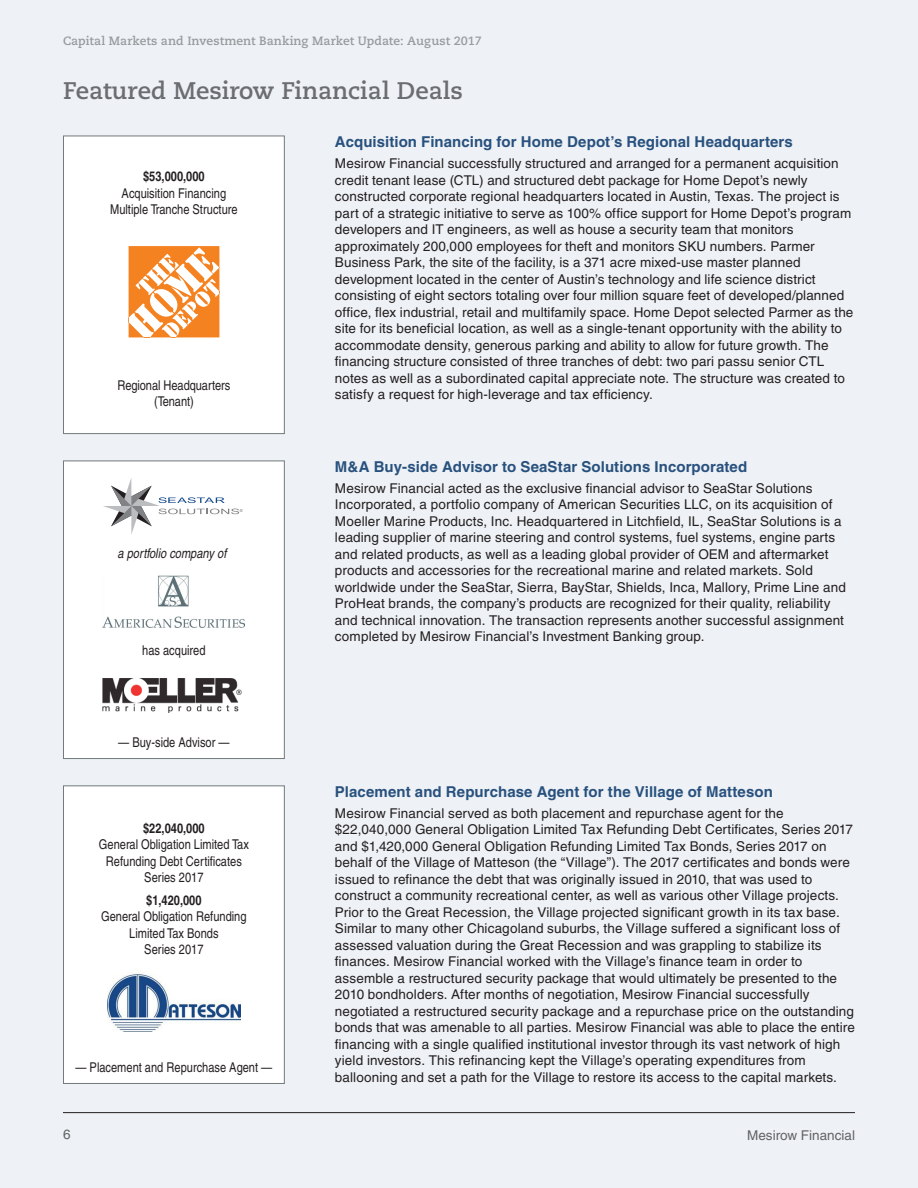
<style>
.page{position:relative;width:918px;height:1188px;background:#eef1f5}
.page>*{position:absolute;margin:0;border:0;box-sizing:border-box;transform-origin:0 0}
.NL_Headline{font:700 24px "Caecilia LT Std";color:#6c6d70}
.fs_Subhead_1{font:700 15px "Helvetica LT";letter-spacing:.005em;color:#28517e}
.Body_Copy{font:13.5px/16.5px "Helvetica LT";letter-spacing:.005em;color:#231f20}
.Transaction_descrip{font:condensed 13.5px/16.5px "Helvetica LT";color:#231f20;text-align:center}
.Text{font:condensed 13.5px "Helvetica LT";letter-spacing:-.005em;color:#231f20}
.Transaction_descrip-2{font:700 condensed 13.5px "Helvetica LT";color:#231f20}
.t1{font:italic condensed 13.5px "Helvetica LT";color:#231f20}
.t2{font:13.5px "Helvetica LT";color:#636366}
.t3{font:700 12px "Caecilia LT Std";letter-spacing:.005em;color:#969c9e}
.t4{font:500 4.05px "Arial MT Pro";color:#808285}
.s1{font-weight:700}
</style>
<div class="page">
<hr style="left:63px;top:1112px;width:792px;height:1px;background:#231f20">
<div style="left:63px;top:135px;width:222px;height:300px;background:#fff"></div>
<svg style="left:129px;top:246px;width:90px;height:92px;background:#f8af72"></svg>
<div style="left:63px;top:785px;width:222px;height:299px;background:#fff"></div>
<img style="left:108px;top:965px;width:132px;height:66px">
<div style="left:63px;top:460px;width:222px;height:299px;background:#fff"></div>
<svg style="left:103px;top:477px;width:136px;height:58px;background:#e9eaeb"></svg>
<img style="left:103px;top:576px;width:142px;height:51px">
<img style="left:101px;top:676px;width:142px;height:37px">
<p class="t3" style="left:63px;top:34px;width:420px">Capital Markets and Investment Banking Market Update: August 2017</p>
<p class="NL_Headline" style="left:63px;top:77px;width:402px">Featured Mesirow Financial Deals</p>
<p class="fs_Subhead_1" style="left:335px;top:133px;width:459px">Acquisition Financing for Home Depot’s Regional Headquarters</p>
<p class="Body_Copy" style="left:335px;top:155px;width:520px">Mesirow Financial successfully structured and arranged for a permanent acquisition credit tenant lease (CTL) and structured debt package for Home Depot’s newly constructed corporate regional headquarters located in Austin, Texas. The project is part of a strategic initiative to serve as 100% office support for Home Depot’s program developers and IT engineers, as well as house a security team that monitors approximately 200,000 employees for theft and monitors SKU numbers. Parmer Business Park, the site of the facility, is a 371 acre mixed-use master planned development located in the center of Austin’s technology and life science district consisting of eight sectors totaling over four million square feet of developed/planned office, flex industrial, retail and multifamily space. Home Depot selected Parmer as the site for its beneficial location, as well as a single-tenant opportunity with the ability to accommodate density, generous parking and ability to allow for future growth. The financing structure consisted of three tranches of debt: two pari passu senior CTL notes as well as a subordinated capital appreciate note. The structure was created to satisfy a request for high-leverage and tax efficiency.</p>
<p class="Transaction_descrip" style="left:122px;top:168px;width:106px"><span class="s1">$53,000,000<br></span>Acquisition Financing</p>
<p class="Transaction_descrip" style="left:110px;top:201px;width:129px">Multiple Tranche Structure</p>
<p class="Text" style="left:117px;top:377px;width:115px">Regional Headquarters</p>
<p class="Text" style="left:154px;top:394px;width:41px">(Tenant)</p>
<p class="t4" style="left:240px;top:508px;width:4px">®</p>
<p class="t1" style="left:118px;top:546px;width:110px">a portfolio company of</p>
<p class="Transaction_descrip" style="left:142px;top:642px;width:65px">has acquired</p>
<p class="Transaction_descrip" style="left:118px;top:734px;width:113px">— Buy-side Advisor —</p>
<p class="Transaction_descrip-2" style="left:143px;top:820px;width:63px">$22,040,000</p>
<p class="Transaction_descrip" style="left:99px;top:836px;width:151px">General Obligation Limited Tax</p>
<p class="Transaction_descrip" style="left:106px;top:853px;width:137px">Refunding Debt Certificates<br>Series 2017</p>
<p class="Transaction_descrip-2" style="left:146px;top:892px;width:57px">$1,420,000</p>
<p class="Transaction_descrip" style="left:101px;top:908px;width:147px">General Obligation Refunding<br>Limited Tax Bonds</p>
<p class="Transaction_descrip" style="left:144px;top:941px;width:61px">Series 2017</p>
<p class="Transaction_descrip" style="left:75px;top:1059px;width:198px">— Placement and Repurchase Agent —</p>
<p class="fs_Subhead_1" style="left:335px;top:458px;width:414px">M&amp;A Buy-side Advisor to SeaStar Solutions Incorporated</p>
<p class="Body_Copy" style="left:335px;top:480px;width:512px">Mesirow Financial acted as the exclusive financial advisor to SeaStar Solutions Incorporated, a portfolio company of American Securities LLC, on its acquisition of Moeller Marine Products, Inc. Headquartered in Litchfield, IL, SeaStar Solutions is a leading supplier of marine steering and control systems, fuel systems, engine parts and related products, as well as a leading global provider of OEM and aftermarket products and accessories for the recreational marine and related markets. Sold worldwide under the SeaStar, Sierra, BayStar, Shields, Inca, Mallory, Prime Line and ProHeat brands, the company’s products are recognized for their quality, reliability and technical innovation. The transaction represents another successful assignment completed by Mesirow Financial’s Investment Banking group.</p>
<p class="fs_Subhead_1" style="left:335px;top:782px;width:439px">Placement and Repurchase Agent for the Village of Matteson</p>
<p class="Body_Copy" style="left:335px;top:805px;width:521px">Mesirow Financial served as both placement and repurchase agent for the $22,040,000 General Obligation Limited Tax Refunding Debt Certificates, Series 2017 and $1,420,000 General Obligation Refunding Limited Tax Bonds, Series 2017 on behalf of the Village of Matteson (the “Village”). The 2017 certificates and bonds were issued to refinance the debt that was originally issued in 2010, that was used to construct a community recreational center, as well as various other Village projects.<br>Prior to the Great Recession, the Village projected significant growth in its tax base.<br>Similar to many other Chicagoland suburbs, the Village suffered a significant loss of assessed valuation during the Great Recession and was grappling to stabilize its finances. Mesirow Financial worked with the Village’s finance team in order to assemble a restructured security package that would ultimately be presented to the 2010 bondholders. After months of negotiation, Mesirow Financial successfully negotiated a restructured security package and a repurchase price on the outstanding bonds that was amenable to all parties. Mesirow Financial was able to place the entire financing with a single qualified institutional investor through its vast network of high yield investors. This refinancing kept the Village’s operating expenditures from ballooning and set a path for the Village to restore its access to the capital markets.</p>
<p class="t2" style="left:63px;top:1127px;width:9px">6</p>
<p class="t2" style="left:747px;top:1127px;width:109px">Mesirow Financial</p>
</div>
